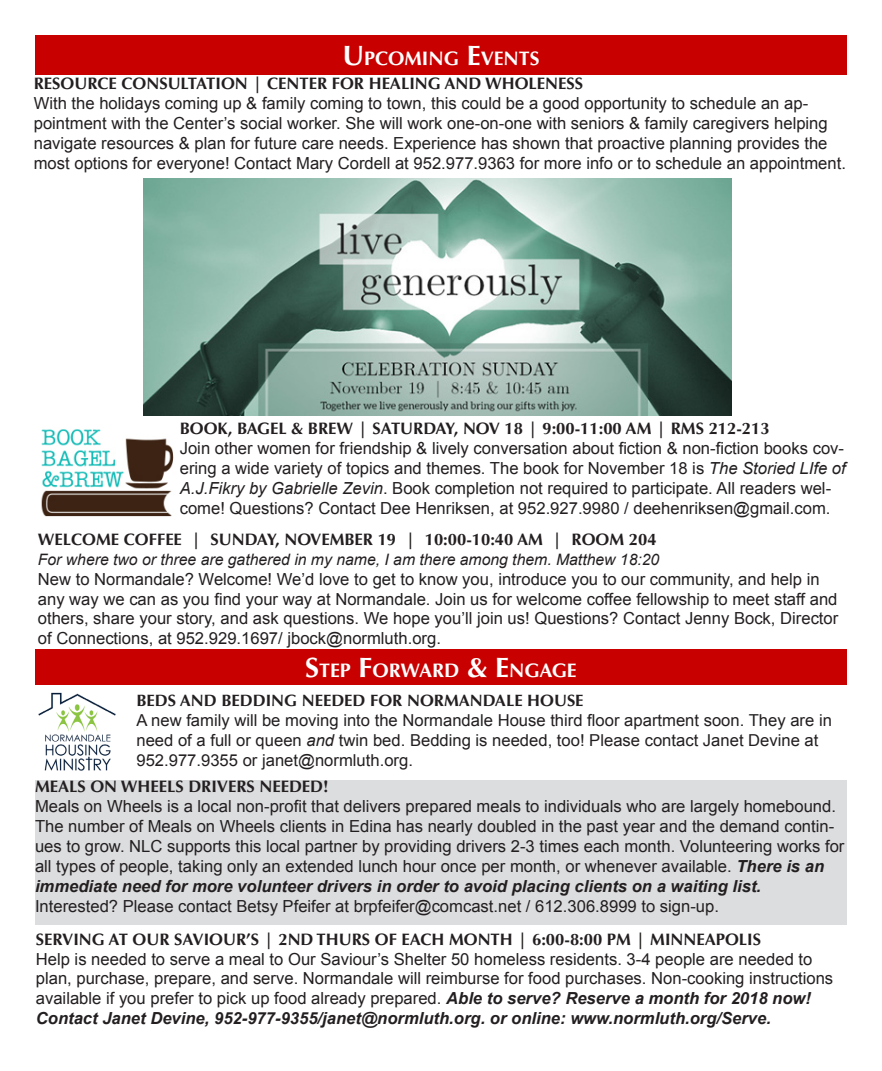
<style>
.page{position:relative;width:882px;height:1071px;background:#fff}
.page>*{position:absolute;margin:0;border:0;box-sizing:border-box;transform-origin:0 0}
.t1{font:700 19.6px "Optima LT Std";color:#fff}
.t2{font:16.62px/19.9px "Arial";color:#231f20}
.t3{font:700 16.62px "Optima LT Std";color:#231f20}
.t4{font:16.45px/19.9px "Arial";color:#231f20}
.t5{font:700 16.45px "Optima LT Std";color:#231f20}
.t6{font:italic 15.75px "Arial";color:#231f20}
.s1{font-size:28px}
.s2{font-style:italic}
.s3{font-weight:700;font-style:italic}
</style>
<div class="page">
<div style="left:35px;top:649px;width:812px;height:35px;background:#c80000"></div>
<div style="left:35px;top:780px;width:812px;height:145px;background:#dcdddf"></div>
<div style="left:35px;top:35px;width:812px;height:40px;background:#c80000"></div>
<img style="left:38px;top:692px;width:78px;height:79px">
<img style="left:144px;top:178px;width:587px;height:237px">
<img style="left:41px;top:429px;width:133px;height:88px">
<p class="t1" style="left:342px;top:47px;width:199px"><span class="s1">U</span>PCOMING <span class="s1">E</span>VENTS</p>
<p class="t3" style="left:34px;top:74px;width:551px">RESOURCE CONSULTATION | CENTER FOR HEALING AND WHOLENESS</p>
<p class="t2" style="left:34px;top:93px;width:814px">With the holidays coming up &amp; family coming to town, this could be a good opportunity to schedule an ap&shy;pointment with the Center’s social worker. She will work one-on-one with seniors &amp; family caregivers helping navigate resources &amp; plan for future care needs. Experience has shown that proactive planning provides the most options for everyone! Contact Mary Cordell at 952.977.9363 for more info or to schedule an appointment.</p>
<p class="t3" style="left:180px;top:419px;width:591px">BOOK, BAGEL &amp; BREW | SATURDAY, NOV 18 | 9:00-11:00 AM | RMS 212-213</p>
<p class="t2" style="left:180px;top:439px;width:667px">Join other women for friendship &amp; lively conversation about fiction &amp; non-fiction books cov&shy;ering a wide variety of topics and themes. The book for November 18 is <span class="s2">The Storied LIfe of A.J.Fikry by Gabrielle Zevin</span>. Book completion not required to participate. All readers wel&shy;come! Questions? Contact Dee Henriksen, at 952.927.9980 / deehenriksen@gmail.com.</p>
<p class="t3" style="left:38px;top:529px;width:620px">WELCOME COFFEE | SUNDAY, NOVEMBER 19 | 10:00-10:40 AM | ROOM 204</p>
<p class="t6" style="left:38px;top:549px;width:623px">For where two or three are gathered in my name, I am there among them. Matthew 18:20</p>
<p class="t2" style="left:38px;top:569px;width:802px">New to Normandale? Welcome! We’d love to get to know you, introduce you to our community, and help in any way we can as you find your way at Normandale. Join us for welcome coffee fellowship to meet staff and others, share your story, and ask questions. We hope you’ll join us! Questions? Contact Jenny Bock, Director of Connections, at 952.929.1697/ jbock@normluth.org.</p>
<p class="t1" style="left:305px;top:659px;width:273px"><span class="s1">S</span>TEP <span class="s1">F</span>ORWARD <span class="s1">&amp; E</span> N GAGE</p>
<p class="t5" style="left:136px;top:691px;width:449px">BEDS AND BEDDING NEEDED FOR NORMANDALE HOUSE</p>
<p class="t4" style="left:136px;top:711px;width:697px">A new family will be moving into the Normandale House third floor apartment soon. They are in need of a full or queen <span class="s2">and</span> twin bed. Bedding is needed, too! Please contact Janet Devine at<br>952.977.9355 or janet@normluth.org.</p>
<p class="t3" style="left:35px;top:777px;width:295px">MEALS ON WHEELS DRIVERS NEEDED!</p>
<p class="t2" style="left:35px;top:797px;width:811px">Meals on Wheels is a local non-profit that delivers prepared meals to individuals who are largely homebound.<br>The number of Meals on Wheels clients in Edina has nearly doubled in the past year and the demand contin&shy;ues to grow. NLC supports this local partner by providing drivers 2-3 times each month. Volunteering works for all types of people, taking only an extended lunch hour once per month, or whenever available. <span class="s3">There is an immediate need for more volunteer drivers in order to avoid placing clients on a waiting list.<br></span>Interested? Please contact Betsy Pfeifer at brpfeifer@comcast.net / 612.306.8999 to sign-up.</p>
<p class="t3" style="left:36px;top:929px;width:727px">SERVING AT OUR SAVIOUR’S | 2ND THURS OF EACH MONTH | 6:00-8:00 PM | MINNEAPOLIS</p>
<p class="t2" style="left:36px;top:949px;width:799px">Help is needed to serve a meal to Our Saviour’s Shelter 50 homeless residents. 3-4 people are needed to plan, purchase, prepare, and serve. Normandale will reimburse for food purchases. Non-cooking instructions available if you prefer to pick up food already prepared. <span class="s3">Able to serve? Reserve a month for 2018 now!<br>Contact Janet Devine, 952-977-9355/janet@normluth.org. or online: www.normluth.org/Serve.</span></p>
</div>
